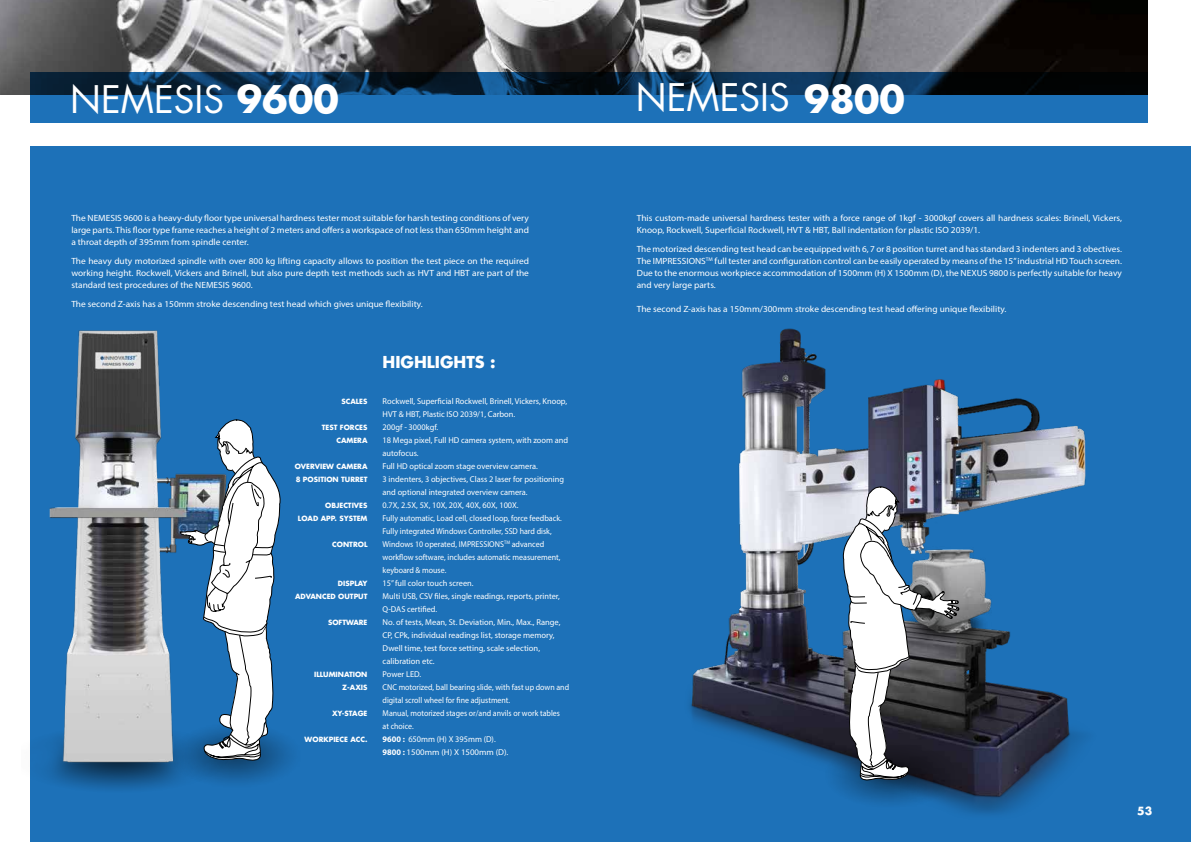
<style>
.page{position:relative;width:1191px;height:842px;background:#fff}
.page>*{position:absolute;margin:0;border:0;box-sizing:border-box;transform-origin:0 0}
.t1{font:37px "Futura CE";color:#fff}
.t2{font:700 16px "Futura";color:#fff}
.t3{font:700 11px "Futura";color:#fff}
.t4{font:9px/12px "Myriad Pro";color:#fff;text-align:justify;scale:1.04 1}
.t5{font:9px/12px "Myriad Pro";color:#fff;text-align:justify}
.t6{font:8.5px/13px "Myriad Pro";color:#fff}
.t7{font:700 7px/13px "Futura";color:#fff;text-align:right}
.s1{font-family:"Futura";font-weight:700}
.s2{font-weight:700}
</style>
<div class="page">
<img style="left:0;top:0;width:1148px;height:94px">
<div style="left:30px;top:146px;width:1161px;height:696px;background:#1d71b8"></div>
<svg style="left:30px;top:72px;width:1117px;height:51px;background:#144f81"></svg>
<img style="left:46px;top:330px;width:186px;height:461px">
<svg style="left:180px;top:419px;width:101px;height:343px"></svg>
<img style="left:689px;top:328px;width:397px;height:446px">
<img style="left:959px;top:518px;width:42px;height:146px">
<img style="left:792px;top:689px;width:263px;height:125px">
<svg style="left:842px;top:486px;width:117px;height:295px;background:#848c95"></svg>
<h1 class="t1" style="left:70px;top:76px;width:270px">NEMESIS <span class="s1">9600</span></h1>
<p class="t4" style="left:71px;top:212px;width:441px">The NEMESIS 9600 is a heavy-duty floor type universal hardness tester most suitable for harsh testing conditions of very large parts. This floor type frame reaches a height of 2 meters and offers a workspace of not less than 650mm height and a throat depth of 395mm from spindle center.</p>
<p class="t4" style="left:71px;top:255px;width:441px">The heavy duty motorized spindle with over 800 kg lifting capacity allows to position the test piece on the required working height. Rockwell, Vickers and Brinell, but also pure depth test methods such as HVT and HBT are part of the standard test procedures of the NEMESIS 9600.</p>
<p class="t4" style="left:71px;top:298px;width:339px">The second Z-axis has a 150mm stroke descending test head which gives unique flexibility.</p>
<p class="t7" style="left:341px;top:395px;width:28px">SCALES</p>
<p class="t7" style="left:322px;top:421px;width:47px">TEST FORCES<br>CAMERA</p>
<p class="t7" style="left:295px;top:460px;width:74px;text-align:left">OVERVIEW CAMERA<br>8 POSITION TURRET</p>
<p class="t7" style="left:298px;top:499px;width:71px">OBJECTIVES<br>LOAD APP. SYSTEM</p>
<p class="t7" style="left:332px;top:538px;width:37px">CONTROL</p>
<p class="t7" style="left:295px;top:577px;width:74px">DISPLAY<br>ADVANCED OUTPUT</p>
<p class="t7" style="left:328px;top:616px;width:41px">SOFTWARE</p>
<p class="t7" style="left:314px;top:668px;width:55px">ILLUMINATION<br>Z-AXIS</p>
<p class="t7" style="left:332px;top:707px;width:37px">XY-STAGE</p>
<p class="t7" style="left:305px;top:733px;width:64px">WORKPIECE ACC.</p>
<h2 class="t2" style="left:382px;top:351px;width:115px">HIGHLIGHTS :</h2>
<p class="t6" style="left:382px;top:395px;width:188px">Rockwell, Superficial Rockwell, Brinell, Vickers, Knoop, HVT &amp; HBT, Plastic ISO 2039/1, Carbon.<br>200gf - 3000kgf.<br>18 Mega pixel, Full HD camera system, with zoom and autofocus.<br>Full HD optical zoom stage overview camera.<br>3 indenters, 3 objectives, Class 2 laser for positioning and optional integrated overview camera.<br>0.7X, 2.5X, 5X, 10X, 20X, 40X, 60X, 100X.<br>Fully automatic, Load cell, closed loop, force feedback.<br>Fully integrated Windows Controller, SSD hard disk, Windows 10 operated, IMPRESSIONS<sup>TM</sup> advanced workflow software, includes automatic measurement, keyboard &amp; mouse.<br>15” full color touch screen.<br>Multi USB, CSV files, single readings, reports, printer, Q-DAS certified.<br>No. of tests, Mean, St. Deviation, Min., Max., Range, CP, CPk, individual readings list, storage memory, Dwell time, test force setting, scale selection, calibration etc.<br>Power LED.<br>CNC motorized, ball bearing slide, with fast up down and digital scroll wheel for fine adjustment.<br>Manual, motorized stages or/and anvils or work tables<br>at choice.<br><span class="s2">9600 :</span> 650mm (H) X 395mm (D).<br><span class="s2">9800 :</span> 1500mm (H) X 1500mm (D).</p>
<h1 class="t1" style="left:636px;top:74px;width:270px">NEMESIS <span class="s1">9800</span></h1>
<p class="t4" style="left:637px;top:212px;width:468px">This custom-made universal hardness tester with a force range of 1kgf - 3000kgf covers all hardness scales: Brinell, Vickers,<br>Knoop, Rockwell, Superficial Rockwell, HVT &amp; HBT, Ball indentation for plastic ISO 2039/1.</p>
<p class="t5" style="left:637px;top:243px;width:487px">The motorized descending test head can be equipped with 6, 7 or 8 position turret and has standard 3 indenters and 3 obectives.<br>The IMPRESSIONS<sup>TM</sup> full tester and configuration control can be easily operated by means of the 15’’ industrial HD Touch screen.<br>Due to the enormous workpiece accommodation of 1500mm (H) X 1500mm (D), the NEXUS 9800 is perfectly suitable for heavy and very large parts.</p>
<p class="t4" style="left:637px;top:303px;width:357px">The second Z-axis has a 150mm/300mm stroke descending test head offering unique flexibility.</p>
<p class="t3" style="left:1137px;top:804px;width:17px">53</p>
</div>
